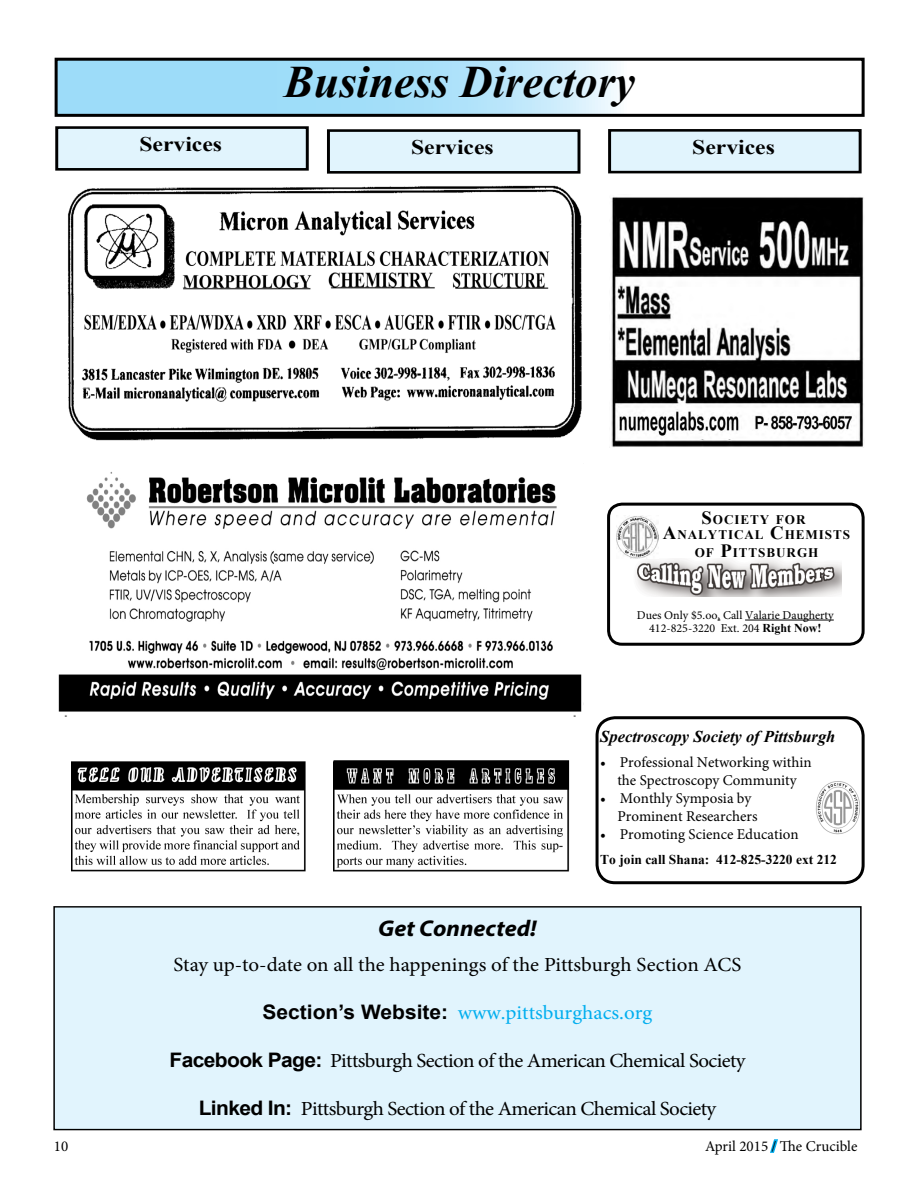
<style>
.page{position:relative;width:918px;height:1188px;background:#fff}
.page>*{position:absolute;margin:0;border:0;box-sizing:border-box;transform-origin:0 0}
.t1{font:italic 700 45px "Times New Roman";color:#000}
.t2{font:italic 700 22.8px "Myriad Pro";color:#000;scale:1.05 1}
.t3{font:700 20.7px "Times New Roman";color:#000;scale:1.14 1}
.t4{font:19.95px "Minion Pro";letter-spacing:-.03em;color:#000;scale:1.05 1}
.t5{font:19.95px "Minion Pro";color:#000;scale:1.05 1}
.t6{font:19.95px "Minion Pro";color:#00aeef;scale:1.05 1}
.t7{font:italic 700 16.5px "Times New Roman";color:#000}
.t8{font:15px/18px "Minion Pro";color:#000;text-align:center}
.t9{font:700 13.5px "Times New Roman";color:#000}
.t10{font:700 13.2px/15px "Times New Roman";letter-spacing:.07em;color:#000;text-align:center}
.t11{font:12px/13.5px "Minion Pro";color:#000;text-align:center}
.s1{font-size:18.75px}
.s2{font-family:"Times New Roman";font-weight:700}
.s3{font-family:"Arial";font-weight:700;color:#000}
.s4{font-family:"Arial";font-weight:700}
</style>
<div class="page">
<svg style="left:770px;top:1139px;width:8px;height:14px"></svg>
<svg style="left:59px;top:62px;width:558px;height:51px;background:#abe1f9"></svg>
<div style="left:55px;top:58px;width:810px;height:59px;border:3px solid #000"></div>
<div style="left:57px;top:128px;width:250px;height:41px;background:#e1f4fd"></div>
<div style="left:55px;top:126px;width:254px;height:45px;border:3px solid #000"></div>
<div style="left:328px;top:131px;width:251px;height:41px;background:#e1f4fd"></div>
<div style="left:327px;top:129px;width:253px;height:45px;border:3px solid #000"></div>
<div style="left:610px;top:130px;width:250px;height:42px;background:#e1f4fd"></div>
<div style="left:608px;top:129px;width:254px;height:45px;border:3px solid #000"></div>
<hr style="left:745px;top:620px;width:89px;height:1px;background:#000">
<div style="left:607px;top:503px;width:258px;height:143px;border:3px solid #000;border-radius:14px"></div>
<img style="left:633px;top:558px;width:209px;height:38px">
<img style="left:616px;top:516px;width:43px;height:42px">
<img style="left:68px;top:185px;width:514px;height:256px">
<img style="left:334px;top:760px;width:236px;height:112px">
<img style="left:71px;top:761px;width:235px;height:111px">
<img style="left:611px;top:197px;width:253px;height:250px">
<div style="left:54px;top:907px;width:807px;height:223px;background:#e1f4fd"></div>
<div style="left:53px;top:906px;width:809px;height:224px;border:1px solid #000"></div>
<img style="left:58px;top:472px;width:524px;height:244px">
<div style="left:596px;top:716px;width:269px;height:168px;border:3px solid #000;border-radius:18px"></div>
<img style="left:815px;top:781px;width:45px;height:53px">
<h1 class="t1" style="left:284px;top:51px;width:353px">Business Directory</h1>
<h3 class="t3" style="left:139px;top:130px;width:74px">Services</h3>
<h3 class="t3" style="left:411px;top:133px;width:74px">Services</h3>
<h3 class="t3" style="left:692px;top:133px;width:74px">Services</h3>
<p class="t10" style="left:663px;top:512px;width:188px"><span class="s1">S</span>OCIETY FOR<br><span class="s1">A</span>NALYTICAL <span class="s1">C</span>HEMISTS</p>
<p class="t10" style="left:695px;top:545px;width:125px">OF <span class="s1">P</span>ITTSBURGH</p>
<p class="t11" style="left:637px;top:608px;width:198px">Dues Only $5.oo, Call Valarie Daugherty<br>412-825-3220 Ext. 204 <span class="s2">Right Now!</span></p>
<p class="t7" style="left:600px;top:725px;width:237px">Spectroscopy Society of Pittsburgh</p>
<p class="t8" style="left:600px;top:753px;width:213px">• Professional Networking within the Spectroscopy Community</p>
<p class="t8" style="left:617px;top:789px;width:142px;text-align:left;text-indent:-17px">• Monthly Symposia by<br>Prominent Researchers</p>
<p class="t8" style="left:600px;top:825px;width:200px">• Promoting Science Education</p>
<p class="t9" style="left:600px;top:850px;width:238px">To join call Shana: 412-825-3220 ext 212</p>
<h2 class="t2" style="left:378px;top:914px;width:152px">Get Connected!</h2>
<h3 class="t5" style="left:174px;top:951px;width:542px">Stay up-to-date on all the happenings of the Pittsburgh Section ACS</h3>
<h3 class="t6" style="left:263px;top:999px;width:373px"><span class="s3">Section’s Website:</span> www.pittsburghacs.org</h3>
<h3 class="t4" style="left:170px;top:1047px;width:550px"><span class="s4">Facebook Page:</span> Pittsburgh Section of the American Chemical Society</h3>
<h3 class="t4" style="left:199px;top:1095px;width:494px"><span class="s4">Linked In:</span> Pittsburgh Section of the American Chemical Society</h3>
<p class="t8" style="left:54px;top:1137px;width:16px">10</p>
<p class="t8" style="left:705px;top:1137px;width:154px">April 2015 / The Crucible</p>
</div>
